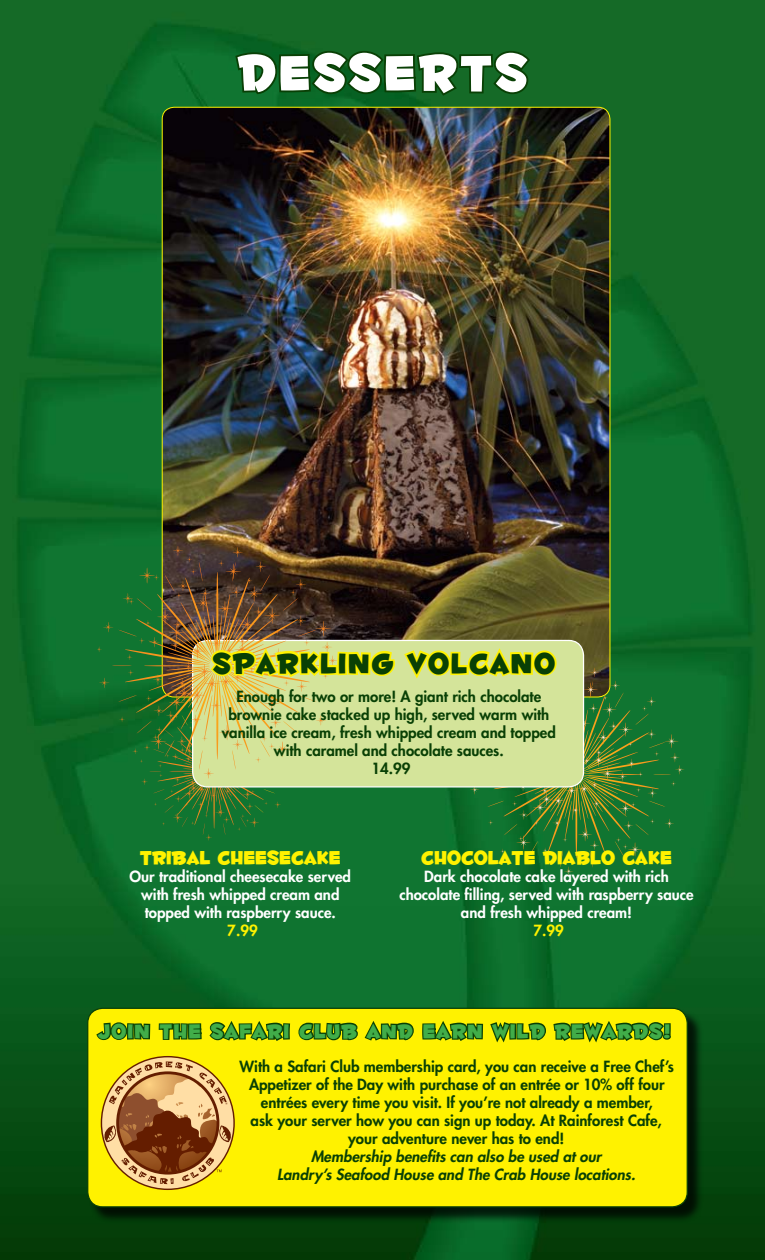
<style>
.page{position:relative;width:765px;height:1260px;background:#fff}
.page>*{position:absolute;margin:0;border:0;box-sizing:border-box;transform-origin:0 0}
.t1{font:60px "Fontdinerdotcom Huggable";letter-spacing:.05em;color:#fff}
.t2{font:33.75px "Fontdinerdotcom Huggable";letter-spacing:.05em;color:#094005}
.t3{font:23.75px "Fontdinerdotcom Huggable";letter-spacing:.05em;color:#41ad49}
.t4{font:22.5px "Fontdinerdotcom Huggable";color:#fff200}
.t5{font:800 15px/18px "Futura";color:#094005;text-align:center}
.t6{font:800 15px/18px "Futura";color:#fff;text-align:center}
.t7{font:italic 800 15px/18px "Futura";color:#094005;text-align:center}
.t8{font:800 15px "Futura";color:#fff200}
</style>
<div class="page">
<img style="left:0;top:0;width:765px;height:1260px">
<img style="left:162px;top:107px;width:448px;height:360px">
<div style="left:89px;top:1010px;width:614px;height:213px;background:#000;opacity:.75"></div>
<div style="left:88px;top:1008px;width:599px;height:199px;background:#fff200;border-radius:15px"></div>
<div style="left:87px;top:1008px;width:601px;height:199px;border:1px solid #094005;border-radius:15px"></div>
<svg style="left:96px;top:1021px;width:194px;height:20px"></svg>
<svg style="left:298px;top:1021px;width:116px;height:20px"></svg>
<svg style="left:422px;top:1021px;width:249px;height:22px"></svg>
<svg style="left:101px;top:1057px;width:133px;height:132px"></svg>
<svg style="left:104px;top:1061px;width:127px;height:123px;background:#bf8f47"></svg>
<img style="left:97px;top:467px;width:588px;height:409px">
<svg style="left:233px;top:49px;width:299px;height:49px;background:#0d5a1a"></svg>
<h1 class="t1" style="left:237px;top:36px;width:292px">DESSERTS</h1>
<h2 class="t2" style="left:213px;top:643px;width:344px">SPARKLING VOLCANO</h2>
<p class="t5" style="left:222px;top:688px;width:336px">Enough for two or more! A giant rich chocolate brownie cake stacked up high, served warm with vanilla ice cream, fresh whipped cream and topped with caramel and chocolate sauces.<br>14.99</p>
<h3 class="t4" style="left:140px;top:844px;width:202px">TRIBAL CHEESECAKE</h3>
<p class="t6" style="left:130px;top:867px;width:223px">Our traditional cheesecake served with fresh whipped cream and topped with raspberry sauce.</p>
<p class="t8" style="left:227px;top:921px;width:32px">7.99</p>
<h3 class="t4" style="left:421px;top:844px;width:252px">CHOCOLATE DIABLO CAKE</h3>
<p class="t6" style="left:399px;top:867px;width:296px">Dark chocolate cake layered with rich chocolate filling, served with raspberry sauce and fresh whipped cream!</p>
<p class="t8" style="left:534px;top:921px;width:32px">7.99</p>
<h3 class="t3" style="left:98px;top:1017px;width:574px">JOIN THE SAFARI CLUB AND EARN WILD REWARDS!</h3>
<p class="t5" style="left:240px;top:1057px;width:436px">With a Safari Club membership card, you can receive a Free Chef’s Appetizer of the Day with purchase of an entrée or 10% off four entrées every time you visit. If you’re not already a member,<br>ask your server how you can sign up today. At Rainforest Cafe, your adventure never has to end!</p>
<p class="t7" style="left:277px;top:1147px;width:360px">Membership benefits can also be used at our<br>Landry’s Seafood House and The Crab House locations.</p>
</div>
